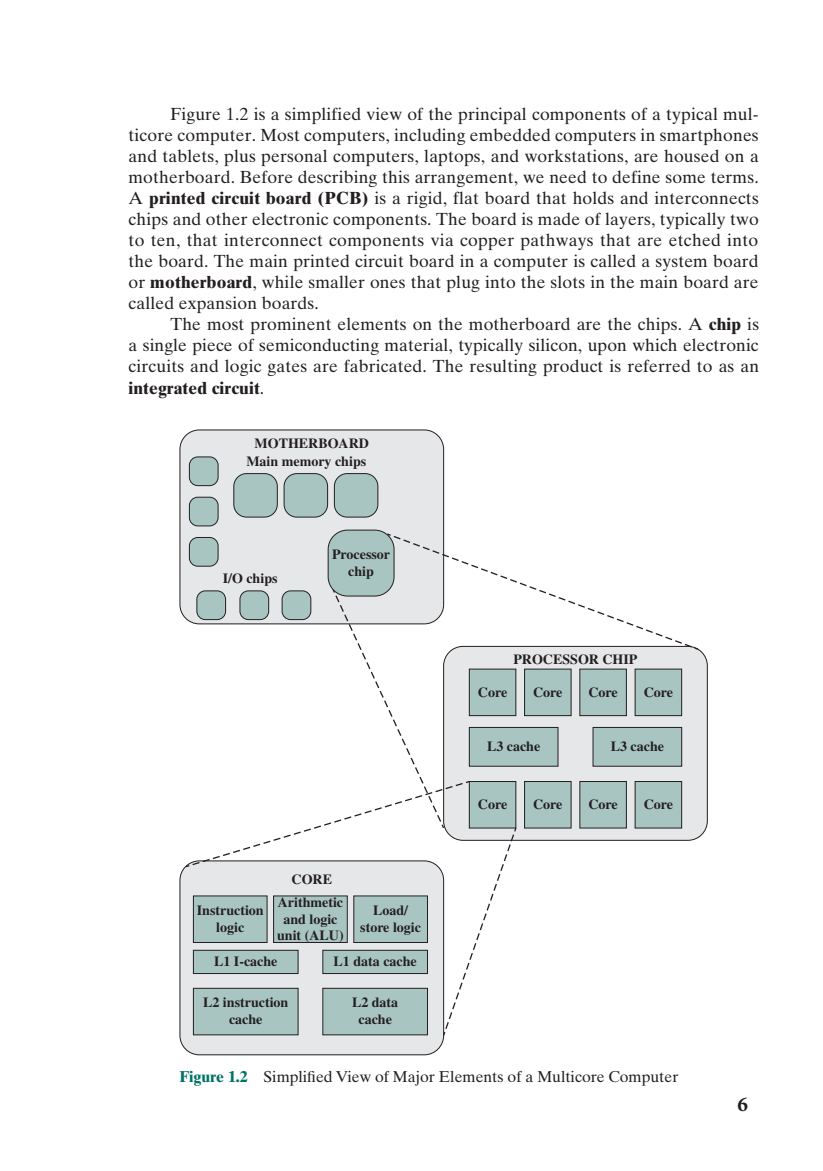
<style>
.page{position:relative;width:823px;height:1171px;background:#fff}
.page>*{position:absolute;margin:0;border:0;box-sizing:border-box;transform-origin:0 0}
.t1{font:700 21px "Minion Pro";color:#231f20}
.t2{font:17.5px "Times Ten LT Std";letter-spacing:.01em;color:#231f20}
.t3{font:700 17.5px "Times Ten LT Std";letter-spacing:.005em;color:#231f20}
.t4{font:15.75px "Times Ten LT Std";color:#231f20}
.t5{font:700 14px/16.8px "Times LT Std";color:#231f20;text-align:center}
.s1{font-weight:700}
.s2{font-weight:400}
.s3{font-weight:700;color:#007366}
</style>
<div class="page">
<div style="left:180px;top:861px;width:264px;height:193px;background:#e6e7e9;border-radius:19px"></div>
<div style="left:444px;top:646px;width:263px;height:194px;background:#e6e7e9;border-radius:19px"></div>
<div style="left:180px;top:430px;width:264px;height:194px;background:#e6e7e9;border-radius:19px"></div>
<svg style="left:184px;top:532px;width:515px;height:505px"></svg>
<div style="left:328px;top:530px;width:66px;height:66px;background:#a9c5c2;border-radius:19px"></div>
<div style="left:328px;top:529px;width:66px;height:67px;border:1px solid #231f20;border-radius:19px"></div>
<div style="left:234px;top:473px;width:43px;height:44px;background:#a9c5c2;border-radius:13px"></div>
<div style="left:233px;top:473px;width:45px;height:44px;border:1px solid #231f20;border-radius:13px"></div>
<div style="left:284px;top:473px;width:44px;height:44px;background:#a9c5c2;border-radius:13px"></div>
<div style="left:284px;top:473px;width:44px;height:44px;border:1px solid #231f20;border-radius:13px"></div>
<div style="left:334px;top:473px;width:44px;height:44px;background:#a9c5c2;border-radius:13px"></div>
<div style="left:334px;top:473px;width:44px;height:44px;border:1px solid #231f20;border-radius:13px"></div>
<div style="left:282px;top:591px;width:29px;height:28px;background:#a9c5c2;border-radius:8px"></div>
<div style="left:282px;top:590px;width:29px;height:30px;border:1px solid #231f20;border-radius:8px"></div>
<div style="left:240px;top:591px;width:29px;height:28px;background:#a9c5c2;border-radius:8px"></div>
<div style="left:239px;top:590px;width:30px;height:30px;border:1px solid #231f20;border-radius:8px"></div>
<div style="left:197px;top:591px;width:29px;height:28px;background:#a9c5c2;border-radius:8px"></div>
<div style="left:196px;top:590px;width:30px;height:30px;border:1px solid #231f20;border-radius:8px"></div>
<div style="left:189px;top:457px;width:29px;height:28px;background:#a9c5c2;border-radius:8px"></div>
<div style="left:189px;top:456px;width:29px;height:30px;border:1px solid #231f20;border-radius:8px"></div>
<div style="left:189px;top:497px;width:29px;height:29px;background:#a9c5c2;border-radius:8px"></div>
<div style="left:189px;top:497px;width:29px;height:29px;border:1px solid #231f20;border-radius:8px"></div>
<div style="left:189px;top:537px;width:29px;height:29px;background:#a9c5c2;border-radius:8px"></div>
<div style="left:189px;top:537px;width:29px;height:29px;border:1px solid #231f20;border-radius:8px"></div>
<div style="left:469px;top:669px;width:47px;height:46px;background:#a9c5c2"></div>
<div style="left:469px;top:668px;width:47px;height:48px;border:1px solid #231f20"></div>
<div style="left:469px;top:727px;width:89px;height:39px;background:#a9c5c2"></div>
<div style="left:469px;top:727px;width:89px;height:39px;border:1px solid #231f20"></div>
<div style="left:593px;top:727px;width:89px;height:39px;background:#a9c5c2"></div>
<div style="left:592px;top:727px;width:90px;height:39px;border:1px solid #231f20"></div>
<div style="left:524px;top:669px;width:47px;height:46px;background:#a9c5c2"></div>
<div style="left:524px;top:668px;width:47px;height:48px;border:1px solid #231f20"></div>
<div style="left:580px;top:669px;width:46px;height:46px;background:#a9c5c2"></div>
<div style="left:579px;top:668px;width:48px;height:48px;border:1px solid #231f20"></div>
<div style="left:635px;top:669px;width:46px;height:46px;background:#a9c5c2"></div>
<div style="left:635px;top:668px;width:47px;height:48px;border:1px solid #231f20"></div>
<div style="left:469px;top:781px;width:47px;height:47px;background:#a9c5c2"></div>
<div style="left:469px;top:781px;width:47px;height:47px;border:1px solid #231f20"></div>
<div style="left:524px;top:781px;width:47px;height:47px;background:#a9c5c2"></div>
<div style="left:524px;top:781px;width:47px;height:47px;border:1px solid #231f20"></div>
<div style="left:580px;top:781px;width:46px;height:47px;background:#a9c5c2"></div>
<div style="left:579px;top:781px;width:48px;height:47px;border:1px solid #231f20"></div>
<div style="left:635px;top:781px;width:46px;height:47px;background:#a9c5c2"></div>
<div style="left:635px;top:781px;width:47px;height:47px;border:1px solid #231f20"></div>
<div style="left:193px;top:896px;width:74px;height:46px;background:#a9c5c2"></div>
<div style="left:193px;top:895px;width:74px;height:48px;border:1px solid #231f20"></div>
<div style="left:193px;top:950px;width:105px;height:23px;background:#a9c5c2"></div>
<div style="left:193px;top:949px;width:105px;height:25px;border:1px solid #231f20"></div>
<div style="left:323px;top:950px;width:104px;height:23px;background:#a9c5c2"></div>
<div style="left:322px;top:949px;width:106px;height:25px;border:1px solid #231f20"></div>
<div style="left:193px;top:988px;width:105px;height:46px;background:#a9c5c2"></div>
<div style="left:193px;top:987px;width:105px;height:48px;border:1px solid #231f20"></div>
<div style="left:323px;top:988px;width:104px;height:46px;background:#a9c5c2"></div>
<div style="left:322px;top:987px;width:106px;height:48px;border:1px solid #231f20"></div>
<div style="left:274px;top:896px;width:73px;height:46px;background:#a9c5c2"></div>
<div style="left:273px;top:895px;width:75px;height:48px;border:1px solid #231f20"></div>
<div style="left:354px;top:896px;width:73px;height:46px;background:#a9c5c2"></div>
<div style="left:353px;top:895px;width:75px;height:48px;border:1px solid #231f20"></div>
<p class="t2" style="left:171px;top:104px;width:590px">Figure 1.2 is a simplified view of the principal components of a typical mul-</p>
<p class="t2" style="left:129px;top:125px;width:632px">ticore computer. Most computers, including embedded computers in smartphones</p>
<p class="t2" style="left:129px;top:146px;width:632px">and tablets, plus personal computers, laptops, and workstations, are housed on a</p>
<p class="t2" style="left:129px;top:167px;width:631px">motherboard. Before describing this arrangement, we need to define some terms.</p>
<p class="t2" style="left:129px;top:188px;width:632px">A <span class="s1">printed circuit board (PCB)</span> is a rigid, flat board that holds and interconnects</p>
<p class="t2" style="left:129px;top:209px;width:632px">chips and other electronic components. The board is made of layers, typically two</p>
<p class="t2" style="left:129px;top:230px;width:631px">to ten, that interconnect components via copper pathways that are etched into</p>
<p class="t2" style="left:129px;top:251px;width:631px">the board. The main printed circuit board in a computer is called a system board</p>
<p class="t2" style="left:129px;top:272px;width:631px">or <span class="s1">motherboard</span>, while smaller ones that plug into the slots in the main board are</p>
<p class="t2" style="left:129px;top:293px;width:192px">called expansion boards.</p>
<p class="t2" style="left:171px;top:314px;width:590px">The most prominent elements on the motherboard are the chips. A <span class="s1">chip</span> is</p>
<p class="t2" style="left:129px;top:335px;width:632px">a single piece of semiconducting material, typically silicon, upon which electronic</p>
<p class="t2" style="left:129px;top:356px;width:632px">circuits and logic gates are fabricated. The resulting product is referred to as an</p>
<p class="t3" style="left:129px;top:377px;width:137px">integrated circuit<span class="s2">.</span></p>
<p class="t5" style="left:255px;top:435px;width:116px">MOTHERBOARD</p>
<p class="t5" style="left:246px;top:452px;width:121px">Main memory chips</p>
<p class="t5" style="left:223px;top:569px;width:56px">I/O chips</p>
<p class="t5" style="left:332px;top:545px;width:60px">Processor chip</p>
<p class="t5" style="left:291px;top:870px;width:42px">CORE</p>
<p class="t5" style="left:277px;top:893px;width:68px">Arithmetic and logic unit (ALU)</p>
<p class="t5" style="left:360px;top:901px;width:62px">Load/ store logic</p>
<p class="t5" style="left:197px;top:901px;width:68px">Instruction logic</p>
<p class="t5" style="left:214px;top:952px;width:65px">L1 I-cache</p>
<p class="t5" style="left:203px;top:994px;width:87px">L2 instruction cache</p>
<p class="t5" style="left:352px;top:994px;width:48px">L2 data cache</p>
<p class="t5" style="left:333px;top:952px;width:85px">L1 data cache</p>
<p class="t5" style="left:513px;top:650px;width:126px">PROCESSOR CHIP</p>
<p class="t5" style="left:478px;top:683px;width:31px">Core</p>
<p class="t5" style="left:533px;top:683px;width:31px">Core</p>
<p class="t5" style="left:588px;top:683px;width:31px">Core</p>
<p class="t5" style="left:644px;top:683px;width:31px">Core</p>
<p class="t5" style="left:487px;top:737px;width:55px">L3 cache</p>
<p class="t5" style="left:611px;top:737px;width:55px">L3 cache</p>
<p class="t5" style="left:478px;top:795px;width:31px">Core</p>
<p class="t5" style="left:533px;top:795px;width:31px">Core</p>
<p class="t5" style="left:588px;top:795px;width:31px">Core</p>
<p class="t5" style="left:644px;top:795px;width:31px">Core</p>
<p class="t4" style="left:179px;top:1066px;width:500px"><span class="s3">Figure 1.2</span> Simplified View of Major Elements of a Multicore Computer</p>
<p class="t1" style="left:737px;top:1089px;width:12px">6</p>
</div>
